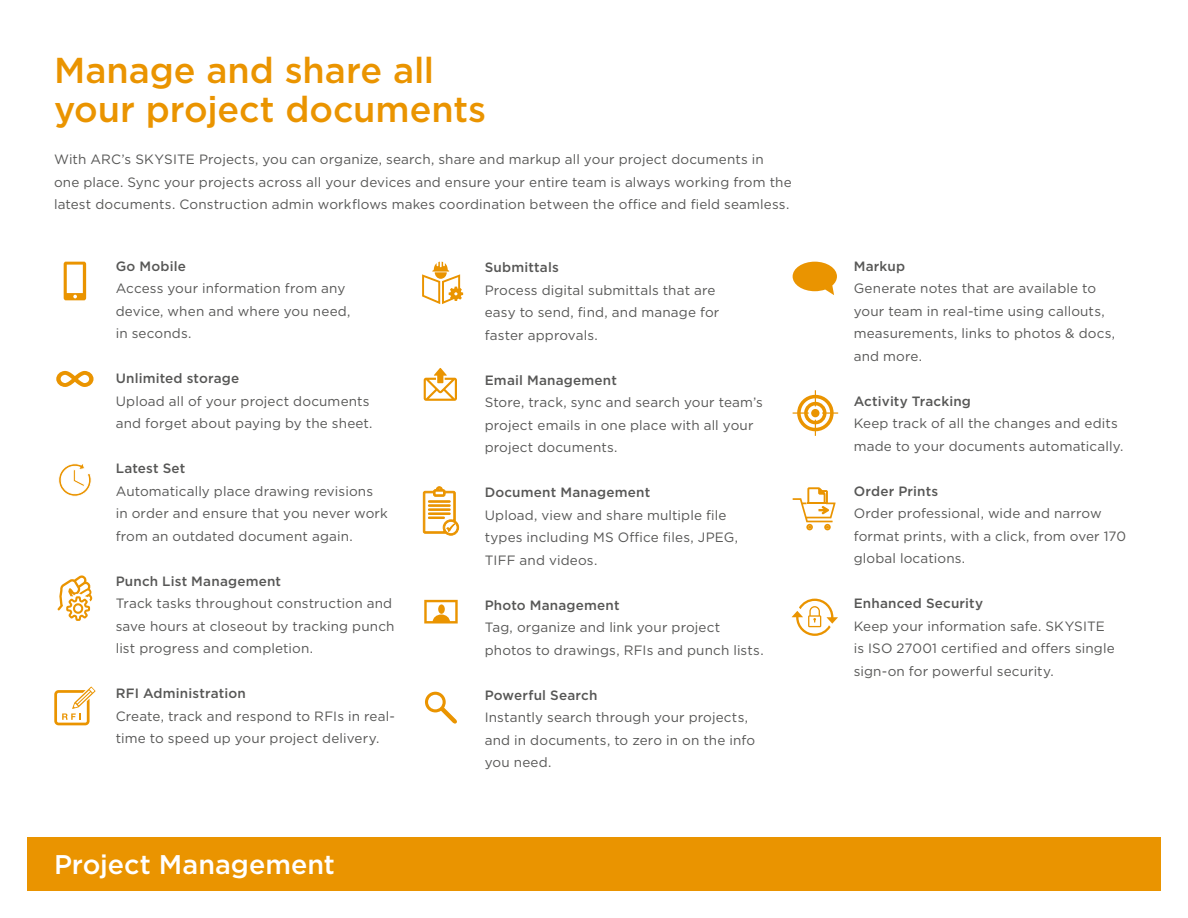
<style>
.page{position:relative;width:1188px;height:918px;background:#fff}
.page>*{position:absolute;margin:0;border:0;box-sizing:border-box;transform-origin:0 0}
.t1{font:500 36px/39px "Gotham";color:#ea9400}
.t2{font:500 27px "Gotham";color:#fff}
.t3{font:13.5px/22.5px "Gotham";letter-spacing:.01em;color:#575756}
.t4{font:500 13.5px "Gotham";letter-spacing:.015em;color:#575756}
</style>
<div class="page">
<div style="left:27px;top:837px;width:1134px;height:54px;background:#ea9400"></div>
<svg style="left:425px;top:692px;width:32px;height:32px"></svg>
<svg style="left:56px;top:371px;width:38px;height:16px"></svg>
<svg style="left:424px;top:600px;width:34px;height:24px"></svg>
<svg style="left:64px;top:262px;width:22px;height:38px"></svg>
<svg style="left:793px;top:262px;width:44px;height:33px"></svg>
<svg style="left:57px;top:575px;width:36px;height:46px"></svg>
<svg style="left:422px;top:262px;width:41px;height:42px"></svg>
<svg style="left:54px;top:687px;width:42px;height:38px"></svg>
<svg style="left:58px;top:463px;width:34px;height:34px"></svg>
<svg style="left:793px;top:390px;width:45px;height:46px"></svg>
<svg style="left:424px;top:368px;width:33px;height:33px"></svg>
<svg style="left:792px;top:599px;width:46px;height:37px"></svg>
<svg style="left:423px;top:486px;width:36px;height:50px"></svg>
<svg style="left:793px;top:487px;width:43px;height:43px"></svg>
<h1 class="t1" style="left:54px;top:50px;width:434px">Manage and share all your project documents</h1>
<p class="t3" style="left:54px;top:148px;width:739px">With ARC’s SKYSITE Projects, you can organize, search, share and markup all your project documents in one place. Sync your projects across all your devices and ensure your entire team is always working from the latest documents. Construction admin workflows makes coordination between the office and field seamless.</p>
<p class="t4" style="left:116px;top:257px;width:72px">Go Mobile</p>
<p class="t3" style="left:116px;top:277px;width:236px">Access your information from any device, when and where you need, in seconds.</p>
<p class="t4" style="left:116px;top:370px;width:125px">Unlimited storage</p>
<p class="t3" style="left:116px;top:390px;width:258px">Upload all of your project documents and forget about paying by the sheet.</p>
<p class="t4" style="left:116px;top:460px;width:71px">Latest Set</p>
<p class="t3" style="left:116px;top:480px;width:274px">Automatically place drawing revisions in order and ensure that you never work from an outdated document again.</p>
<p class="t4" style="left:116px;top:572px;width:167px">Punch List Management</p>
<p class="t3" style="left:116px;top:592px;width:280px">Track tasks throughout construction and save hours at closeout by tracking punch list progress and completion.</p>
<p class="t4" style="left:116px;top:685px;width:132px">RFI Administration</p>
<p class="t3" style="left:116px;top:705px;width:281px">Create, track and respond to RFIs in real&shy;time to speed up your project delivery.</p>
<h2 class="t2" style="left:54px;top:847px;width:283px">Project Management</h2>
<p class="t4" style="left:485px;top:259px;width:76px">Submittals</p>
<p class="t3" style="left:485px;top:279px;width:236px">Process digital submittals that are easy to send, find, and manage for faster approvals.</p>
<p class="t4" style="left:485px;top:371px;width:134px">Email Management</p>
<p class="t3" style="left:485px;top:391px;width:280px">Store, track, sync and search your team’s project emails in one place with all your project documents.</p>
<p class="t4" style="left:485px;top:484px;width:167px">Document Management</p>
<p class="t3" style="left:485px;top:504px;width:255px">Upload, view and share multiple file types including MS Office files, JPEG,<br>TIFF and videos.</p>
<p class="t4" style="left:485px;top:596px;width:136px">Photo Management</p>
<p class="t3" style="left:485px;top:616px;width:280px">Tag, organize and link your project photos to drawings, RFIs and punch lists.</p>
<p class="t4" style="left:485px;top:686px;width:114px">Powerful Search</p>
<p class="t3" style="left:485px;top:706px;width:272px">Instantly search through your projects, and in documents, to zero in on the info you need.</p>
<p class="t4" style="left:854px;top:257px;width:53px">Markup</p>
<p class="t3" style="left:854px;top:277px;width:263px">Generate notes that are available to your team in real-time using callouts, measurements, links to photos &amp; docs, and more.</p>
<p class="t4" style="left:854px;top:392px;width:119px">Activity Tracking</p>
<p class="t3" style="left:854px;top:412px;width:271px">Keep track of all the changes and edits made to your documents automatically.</p>
<p class="t4" style="left:854px;top:482px;width:86px">Order Prints</p>
<p class="t3" style="left:854px;top:502px;width:274px">Order professional, wide and narrow format prints, with a click, from over 170 global locations.</p>
<p class="t4" style="left:854px;top:595px;width:131px">Enhanced Security</p>
<p class="t3" style="left:854px;top:615px;width:263px">Keep your information safe. SKYSITE is ISO 27001 certified and offers single sign-on for powerful security.</p>
</div>
